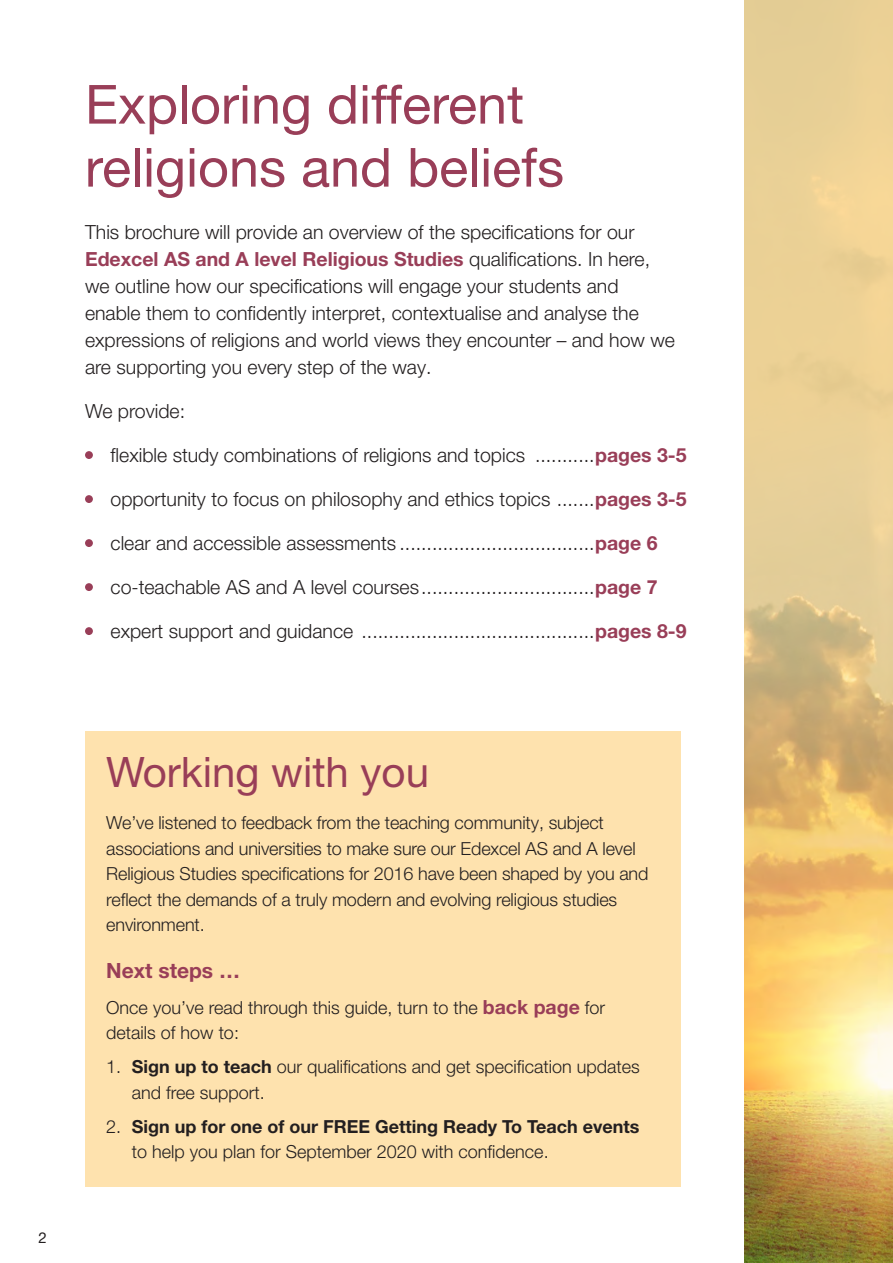
<style>
.page{position:relative;width:893px;height:1263px;background:#fff}
.page>*{position:absolute;margin:0;border:0;box-sizing:border-box;transform-origin:0 0}
.body{font:54px/63px "Helvetica Neue LT Pro";color:#993e58}
.body-2{font:42px "Helvetica Neue LT Pro";color:#993e58}
.body-3{font:700 21px "Helvetica Neue LT Pro";color:#993e58}
.body-4{font:300 19.5px/27px "Helvetica Neue LT Pro";color:#231f20}
.body-5{font:300 18px/25.5px "Helvetica Neue LT Pro";letter-spacing:-.01em;color:#231f20}
.t1{font:15px "Helvetica Neue LT Pro";color:#231f20}
.s1{font-weight:700;color:#993e58}
.s2{font-weight:700;font-size:19.5px;color:#993e58}
.s3{font-weight:700}
</style>
<div class="page">
<svg style="left:744px;top:0;width:149px;height:1263px;background:#e2c381"></svg>
<div style="left:85px;top:451px;width:8px;height:8px;background:#993e58;border-radius:50%"></div>
<div style="left:85px;top:495px;width:8px;height:8px;background:#993e58;border-radius:50%"></div>
<div style="left:85px;top:539px;width:8px;height:8px;background:#993e58;border-radius:50%"></div>
<div style="left:85px;top:583px;width:8px;height:8px;background:#993e58;border-radius:50%"></div>
<div style="left:85px;top:627px;width:8px;height:8px;background:#993e58;border-radius:50%"></div>
<div style="left:85px;top:731px;width:595px;height:456px;background:#fee2ae"></div>
<p class="body" style="left:85px;top:72px;width:481px">Exploring different religions and beliefs</p>
<p class="body-4" style="left:85px;top:218px;width:591px">This brochure will provide an overview of the specifications for our <span class="s1">Edexcel AS and A level Religious Studies</span> qualifications. In here, we outline how our specifications will engage your students and enable them to confidently interpret, contextualise and analyse the expressions of religions and world views they encounter – and how we are supporting you every step of the way.</p>
<p class="body-4" style="left:85px;top:397px;width:102px">We provide:</p>
<p class="body-4" style="left:111px;top:441px;width:578px">flexible study combinations of religions and topics ...........<span class="s1">pages 3-5</span></p>
<p class="body-4" style="left:111px;top:485px;width:578px">opportunity to focus on philosophy and ethics topics .......<span class="s1">pages 3-5</span></p>
<p class="body-4" style="left:111px;top:529px;width:548px">clear and accessible assessments ....................................<span class="s1">page 6</span></p>
<p class="body-4" style="left:111px;top:573px;width:548px">co-teachable AS and A level courses................................<span class="s1">page 7</span></p>
<p class="body-4" style="left:111px;top:617px;width:578px">expert support and guidance ...........................................<span class="s1">pages 8-9</span></p>
<p class="t1" style="left:38px;top:1228px;width:10px">2</p>
<p class="body-2" style="left:106px;top:746px;width:324px">Working with you</p>
<p class="body-5" style="left:106px;top:810px;width:544px">We’ve listened to feedback from the teaching community, subject associations and universities to make sure our Edexcel AS and A level Religious Studies specifications for 2016 have been shaped by you and reflect the demands of a truly modern and evolving religious studies environment.</p>
<p class="body-3" style="left:106px;top:957px;width:135px">Next steps …</p>
<p class="body-5" style="left:106px;top:994px;width:500px">Once you’ve read through this guide, turn to the <span class="s2">back page</span> for details of how to:</p>
<p class="body-5" style="left:132px;top:1054px;width:510px;text-indent:-26px">1. <span class="s3">Sign up to teach</span> our qualifications and get specification updates and free support.</p>
<p class="body-5" style="left:132px;top:1113px;width:509px;text-indent:-26px">2. <span class="s3">Sign up for one of our FREE Getting Ready To Teach events </span>to help you plan for September 2020 with confidence.</p>
</div>
